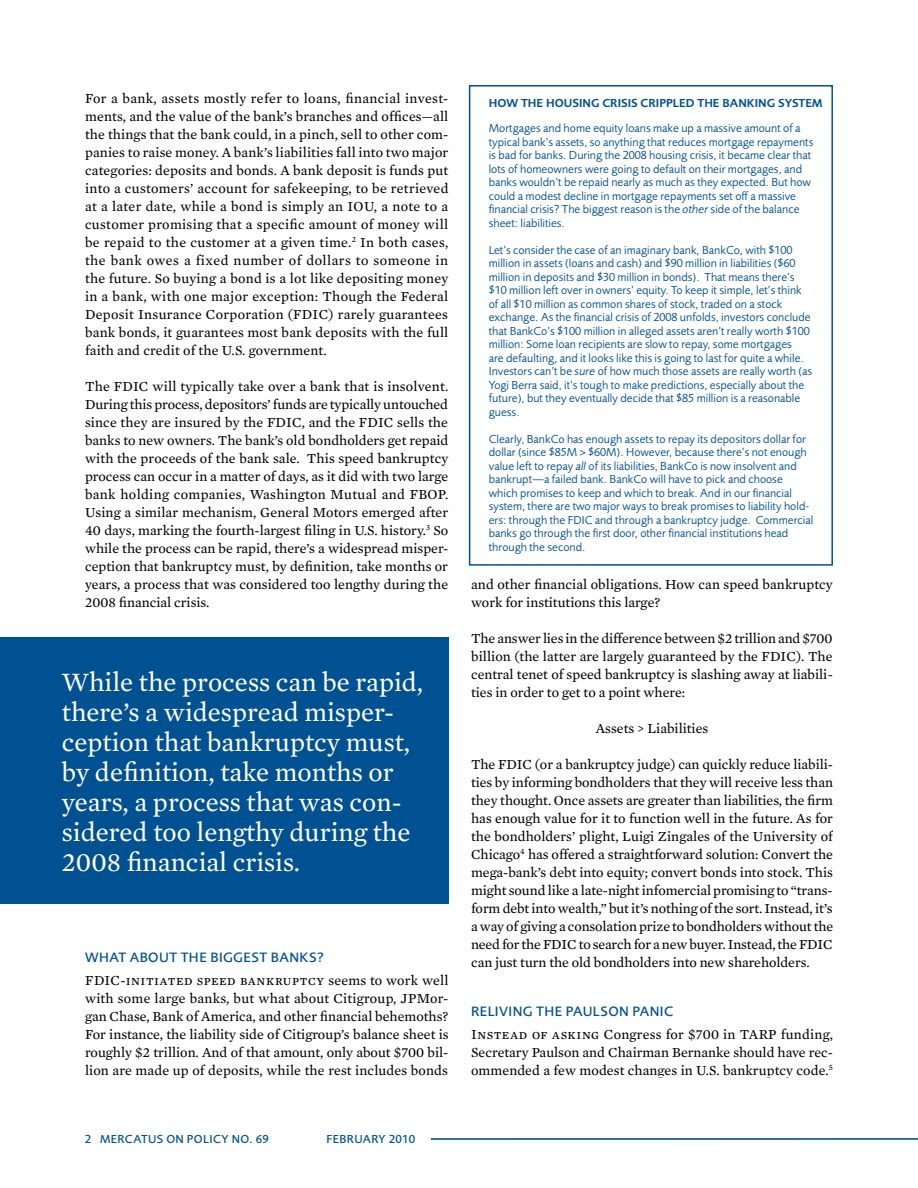
<style>
.page{position:relative;width:918px;height:1188px;background:#fff}
.page>*{position:absolute;margin:0;border:0;box-sizing:border-box;transform-origin:0 0}
.t1{font:27px/30px "Mercury Text G2";color:#fff}
.t2{font:14.1px/18px "Mercury Text G2";letter-spacing:.005em;color:#000;text-align:justify}
.t3{font:500 14.1px "Foundry Sans";letter-spacing:.035em;color:#005191}
.t4{font:14.1px "Mercury Text G2 Roman SC";letter-spacing:.04em;color:#000}
.t5{font:12px/13.5px "Foundry Sans";color:#005191}
.t6{font:600 12px "Foundry Sans";color:#005191}
.t7{font:500 12px "Foundry Sans";letter-spacing:.035em;color:#005191}
.s1{font-family:"Mercury Text G2"}
.s2{font-style:italic}
.s3{font-family:"Mercury Text G2 Roman SC"}
</style>
<div class="page">
<div style="left:469px;top:85px;width:364px;height:481px;border:2px solid #005191"></div>
<div style="left:0;top:638px;width:448px;height:266px;background:#005191"></div>
<hr style="left:431px;top:1138px;width:487px;height:1px;background:#005191">
<hr style="left:431px;top:1139px;width:487px;height:1px;background:#005191">
<p class="t2" style="left:85px;top:89px;width:365px">For a bank, assets mostly refer to loans, financial invest&shy;ments, and the value of the bank’s branches and offices—all the things that the bank could, in a pinch, sell to other com&shy;panies to raise money. A bank’s liabilities fall into two major categories: deposits and bonds. A bank deposit is funds put into a customers’ account for safekeeping, to be retrieved at a later date, while a bond is simply an IOU, a note to a customer promising that a specific amount of money will be repaid to the customer at a given time.<sup>2</sup> In both cases, the bank owes a fixed number of dollars to someone in the future. So buying a bond is a lot like depositing money in a bank, with one major exception: Though the Federal Deposit Insurance Corporation (FDIC) rarely guarantees bank bonds, it guarantees most bank deposits with the full faith and credit of the U.S. government.</p>
<p class="t2" style="left:85px;top:377px;width:365px">The FDIC will typically take over a bank that is insolvent.<br>During this process, depositors’ funds are typically untouched since they are insured by the FDIC, and the FDIC sells the banks to new owners. The bank’s old bondholders get repaid with the proceeds of the bank sale. This speed bankruptcy process can occur in a matter of days, as it did with two large bank holding companies, Washington Mutual and FBOP.<br>Using a similar mechanism, General Motors emerged after 40 days, marking the fourth-largest filing in U.S. history.<sup>3</sup> So while the process can be rapid, there’s a widespread misper&shy;ception that bankruptcy must, by definition, take months or years, a process that was considered too lengthy during the 2008 financial crisis.</p>
<h1 class="t1" style="left:62px;top:667px;width:363px">While the process can be rapid, there’s a widespread misper&shy;ception that bankruptcy must, by definition, take months or years, a process that was con&shy;sidered too lengthy during the<br>2008 financial crisis.</h1>
<p class="t3" style="left:85px;top:950px;width:56px">WHAT ABOUT</p>
<p class="t3" style="left:181px;top:950px;width:39px">THE BIGGEST</p>
<p class="t3" style="left:271px;top:950px;width:10px">BANKS</p>
<p class="t3" style="left:317px;top:950px;width:8px">?</p>
<p class="t4" style="left:85px;top:972px;width:365px">FDIC-initiated speed bankruptcy <span class="s1">seems to work well</span></p>
<p class="t2" style="left:85px;top:989px;width:365px">with some large banks, but what about Citigroup, JPMor&shy;gan Chase, Bank of America, and other financial behemoths?<br>For instance, the liability side of Citigroup’s balance sheet is roughly $2 trillion. And of that amount, only about $700 bil&shy;lion are made up of deposits, while the rest includes bonds</p>
<p class="t7" style="left:85px;top:1133px;width:186px">2 MERCATUS ON POLICY NO. 69</p>
<p class="t7" style="left:326px;top:1133px;width:15px">FEBRUARY</p>
<p class="t7" style="left:389px;top:1133px;width:28px">2010</p>
<p class="t6" style="left:489px;top:97px;width:335px">HOW THE HOUSING CRISIS CRIPPLED THE BANKING SYSTEM</p>
<p class="t5" style="left:489px;top:122px;width:326px">Mortgages and home equity loans make up a massive amount of a typical bank’s assets, so anything that reduces mortgage repayments is bad for banks. During the 2008 housing crisis, it became clear that lots of homeowners were going to default on their mortgages, and banks wouldn’t be repaid nearly as much as they expected. But how could a modest decline in mortgage repayments set off a massive financial crisis? The biggest reason is the <span class="s2">other</span> side of the balance sheet: liabilities.</p>
<p class="t5" style="left:489px;top:244px;width:325px">Let’s consider the case of an imaginary bank, BankCo, with $100 million in assets (loans and cash) and $90 million in liabilities ($60 million in deposits and $30 million in bonds). That means there’s $10 million left over in owners’ equity. To keep it simple, let’s think of all $10 million as common shares of stock, traded on a stock exchange. As the financial crisis of 2008 unfolds, investors conclude that BankCo’s $100 million in alleged assets aren’t really worth $100 million: Some loan recipients are slow to repay, some mortgages<br>are defaulting, and it looks like this is going to last for quite a while.<br>Investors can’t be <span class="s2">sure</span> of how much those assets are really worth (as Yogi Berra said, it’s tough to make predictions, especially about the future), but they eventually decide that $85 million is a reasonable guess.</p>
<p class="t5" style="left:489px;top:433px;width:326px">Clearly, BankCo has enough assets to repay its depositors dollar for dollar (since $85M &gt; $60M). However, because there’s not enough value left to repay <span class="s2">all</span> of its liabilities, BankCo is now insolvent and bankrupt—a failed bank. BankCo will have to pick and choose which promises to keep and which to break. And in our financial system, there are two major ways to break promises to liability hold&shy;ers: through the FDIC and through a bankruptcy judge. Commercial banks go through the first door, other financial institutions head through the second.</p>
<p class="t2" style="left:471px;top:575px;width:363px">and other financial obligations. How can speed bankruptcy work for institutions this large?</p>
<p class="t2" style="left:471px;top:629px;width:363px">The answer lies in the difference between $2 trillion and $700 billion (the latter are largely guaranteed by the FDIC). The central tenet of speed bankruptcy is slashing away at liabili&shy;ties in order to get to a point where:</p>
<p class="t2" style="left:596px;top:719px;width:114px">Assets &gt; Liabilities</p>
<p class="t2" style="left:471px;top:755px;width:364px">The FDIC (or a bankruptcy judge) can quickly reduce liabili&shy;ties by informing bondholders that they will receive less than they thought. Once assets are greater than liabilities, the firm has enough value for it to function well in the future. As for the bondholders’ plight, Luigi Zingales of the University of Chicago<sup>4</sup> has offered a straightforward solution: Convert the mega-bank’s debt into equity; convert bonds into stock. This might sound like a late-night infomercial promising to “trans&shy;form debt into wealth,” but it’s nothing of the sort. Instead, it’s a way of giving a consolation prize to bondholders without the need for the FDIC to search for a new buyer. Instead, the FDIC can just turn the old bondholders into new shareholders.</p>
<p class="t3" style="left:471px;top:1004px;width:18px">RELIVING</p>
<p class="t3" style="left:536px;top:1004px;width:48px">THE PAULSON</p>
<p class="t3" style="left:633px;top:1004px;width:17px">PANIC</p>
<p class="t2" style="left:471px;top:1025px;width:363px"><span class="s3">Instead of asking</span> Congress for $700 in TARP funding, Secretary Paulson and Chairman Bernanke should have rec&shy;ommended a few modest changes in U.S. bankruptcy code.<sup>5</sup></p>
</div>
